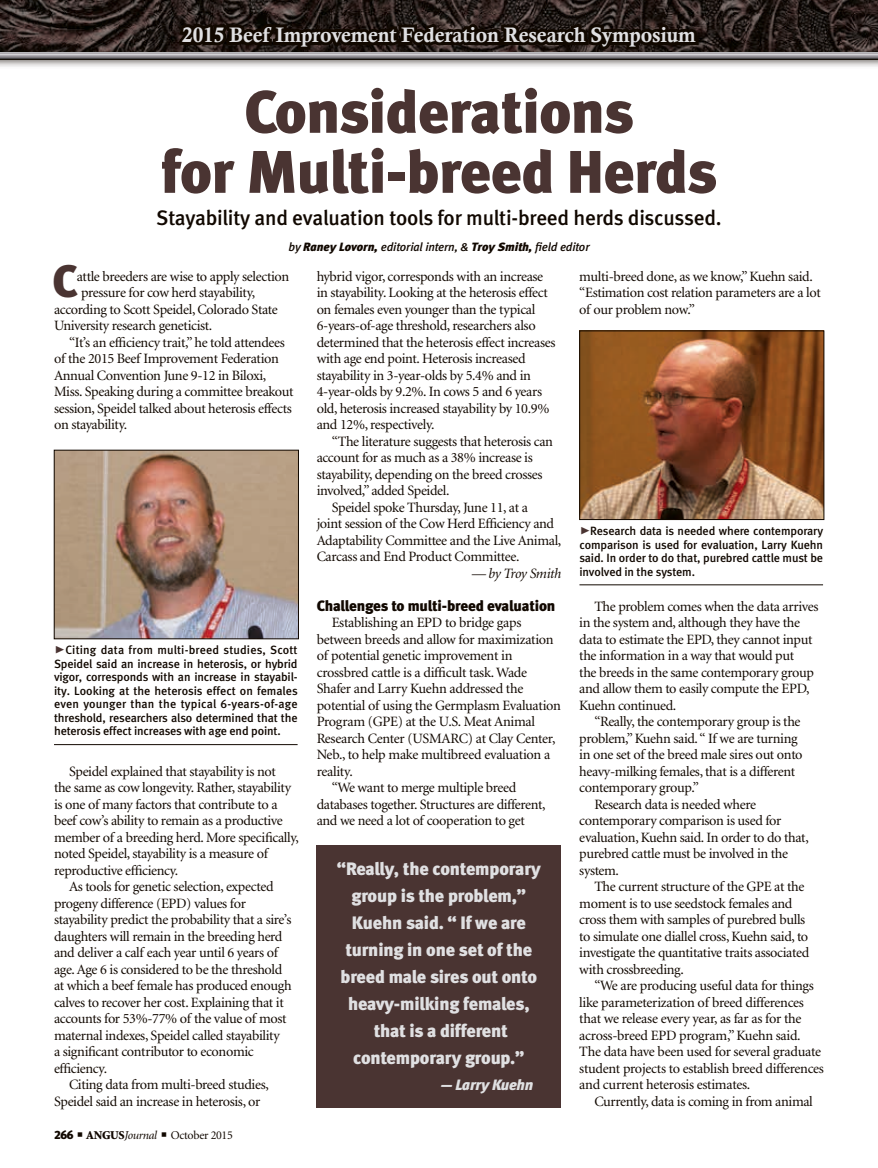
<style>
.page{position:relative;width:878px;height:1168px;background:#fff}
.page>*{position:absolute;margin:0;border:0;box-sizing:border-box;transform-origin:0 0}
.headline{font:60px/60px "Meta Black LF";letter-spacing:-.01em;color:#4a3432;text-align:center}
.Drop_Cap{font:45.45px "Meta Black LF";color:#4a3432}
.deck{font:21px "Meta Medium LF";letter-spacing:-.01em;color:#110800}
.deck-2{font:21px "Calis MT Bol";letter-spacing:-.01em;color:#e0e0e2}
.pull_quote{font:18px/27px "Meta Black LF";letter-spacing:-.01em;color:#e0e0e2;text-align:center}
.subhead{font:15px "Meta Black LF";letter-spacing:-.01em;color:#110800}
.pull_quote-2{font:italic 15px "Meta Black LF";letter-spacing:-.015em;color:#e0e0e2}
.body_text{font:14.25px/16.5px "Minion";letter-spacing:-.025em;color:#110800}
.Drop_Cap-2{font:14.25px "Minion";letter-spacing:-.025em;color:#110800}
.body_text-2{font:italic 14.25px "Minion";letter-spacing:-.03em;color:#110800}
.cutline_w_rule{font:12px/13.5px "Meta Medium LF";letter-spacing:-.01em;color:#110800;text-align:justify}
.byline{font:italic 12px "Meta Medium LF";letter-spacing:-.01em;color:#110800}
.t1{font:12px "Minion";letter-spacing:-.025em;color:#110800}
.s1{font-family:"Meta Black LF"}
.s2{font-family:"Meta Black Caps Expert";font-size:21px;color:#4a3432}
.s3{font-weight:900}
.s4{font-style:italic}
</style>
<div class="page">
<svg style="left:0;top:0;width:878px;height:67px;background:#39312d"></svg>
<svg style="left:0;top:52px;width:878px;height:7px;background:#9a989c"></svg>
<img style="left:56px;top:452px;width:240px;height:185px">
<div style="left:54px;top:450px;width:244px;height:189px;border:1px solid #110800"></div>
<hr style="left:54px;top:744px;width:243px;height:1px;background:#110800">
<div style="left:316px;top:845px;width:245px;height:262px;background:#4a3432"></div>
<img style="left:581px;top:333px;width:241px;height:185px">
<div style="left:579px;top:331px;width:245px;height:189px;border:1px solid #110800"></div>
<hr style="left:579px;top:584px;width:244px;height:1px;background:#110800">
<p class="deck-2" style="left:182px;top:23px;width:515px">2015 Beef Improvement Federation Research Symposium</p>
<p class="headline" style="left:161px;top:81px;width:558px">Considerations<br>for Multi-breed Herds</p>
<p class="deck" style="left:156px;top:206px;width:567px">Stayability and evaluation tools for multi-breed herds discussed.</p>
<p class="byline" style="left:288px;top:239px;width:302px">by <span class="s1">Raney Lovorn,</span> editorial intern, &amp; <span class="s1">Troy Smith,</span> field editor</p>
<p class="Drop_Cap" style="left:53px;top:254px;width:27px">C</p>
<p class="Drop_Cap-2" style="left:77px;top:269px;width:214px">attle breeders are wise to apply selection</p>
<p class="Drop_Cap-2" style="left:81px;top:285px;width:175px">pressure for cow herd stayability,</p>
<p class="Drop_Cap-2" style="left:54px;top:302px;width:225px">according to Scott Speidel, Colorado State</p>
<p class="Drop_Cap-2" style="left:54px;top:318px;width:160px">University research geneticist.</p>
<p class="body_text" style="left:54px;top:334px;width:241px;text-indent:15px">“It’s an efficiency trait,” he told attendees of the 2015 Beef Improvement Federation Annual Convention June 9-12 in Biloxi, Miss. Speaking during a committee breakout session, Speidel talked about heterosis effects on stayability.</p>
<p class="cutline_w_rule" style="left:54px;top:643px;width:245px"><span class="s2">@</span>Citing data from multi-breed studies, Scott Speidel said an increase in heterosis, or hybrid vigor, corresponds with an increase in stayabil&shy;ity. Looking at the heterosis effect on females even younger than the typical 6-years-of-age threshold, researchers also determined that the heterosis effect increases with age end point.</p>
<p class="body_text" style="left:54px;top:763px;width:246px;text-indent:15px">Speidel explained that stayability is not<br>the same as cow longevity. Rather, stayability is one of many factors that contribute to a beef cow’s ability to remain as a productive member of a breeding herd. More specifically, noted Speidel, stayability is a measure of reproductive efficiency.</p>
<p class="body_text" style="left:54px;top:879px;width:239px;text-indent:15px">As tools for genetic selection, expected progeny difference (EPD) values for stayability predict the probability that a sire’s daughters will remain in the breeding herd and deliver a calf each year until 6 years of age. Age 6 is considered to be the threshold at which a beef female has produced enough calves to recover her cost. Explaining that it accounts for 53%-77% of the value of most maternal indexes, Speidel called stayability<br>a significant contributor to economic efficiency.</p>
<p class="body_text" style="left:54px;top:1077px;width:216px;text-indent:15px">Citing data from multi-breed studies,<br>Speidel said an increase in heterosis, or</p>
<p class="t1" style="left:54px;top:1129px;width:180px"><span class="s1">266</span> ■ <span class="s3">ANGUS</span><span class="s4">Journal</span> ■ October 2015</p>
<p class="body_text" style="left:316px;top:268px;width:240px">hybrid vigor, corresponds with an increase in stayability. Looking at the heterosis effect on females even younger than the typical 6-years-of-age threshold, researchers also determined that the heterosis effect increases with age end point. Heterosis increased stayability in 3-year-olds by 5.4% and in 4-year-olds by 9.2%. In cows 5 and 6 years old, heterosis increased stayability by 10.9% and 12%, respectively.</p>
<p class="body_text" style="left:316px;top:433px;width:238px;text-indent:15px">“The literature suggests that heterosis can account for as much as a 38% increase is stayability, depending on the breed crosses involved,” added Speidel.</p>
<p class="body_text" style="left:316px;top:499px;width:246px;text-indent:15px">Speidel spoke Thursday, June 11, at a<br>joint session of the Cow Herd Efficiency and Adaptability Committee and the Live Animal, Carcass and End Product Committee.</p>
<p class="body_text-2" style="left:471px;top:566px;width:91px">— by Troy Smith</p>
<p class="subhead" style="left:316px;top:596px;width:240px">Challenges to multi-breed evaluation</p>
<p class="body_text" style="left:316px;top:615px;width:246px;text-indent:15px">Establishing an EPD to bridge gaps between breeds and allow for maximization of potential genetic improvement in crossbred cattle is a difficult task. Wade Shafer and Larry Kuehn addressed the potential of using the Germplasm Evaluation Program (GPE) at the U.S. Meat Animal Research Center (USMARC) at Clay Center, Neb., to help make multibreed evaluation a reality.</p>
<p class="body_text" style="left:316px;top:780px;width:230px;text-indent:15px">“We want to merge multiple breed databases together. Structures are different, and we need a lot of cooperation to get</p>
<p class="pull_quote" style="left:337px;top:855px;width:205px">“Really, the contemporary group is the problem,”<br>Kuehn said. “ If we are turning in one set of the breed male sires out onto heavy-milking females, that is a different contemporary group.”</p>
<p class="pull_quote-2" style="left:441px;top:1075px;width:94px">— Larry Kuehn</p>
<p class="body_text" style="left:579px;top:268px;width:243px">multi-breed done, as we know,” Kuehn said. “Estimation cost relation parameters are a lot of our problem now.”</p>
<p class="cutline_w_rule" style="left:579px;top:524px;width:245px"><span class="s2">@</span>Research data is needed where contemporary comparison is used for evaluation, Larry Kuehn said. In order to do that, purebred cattle must be involved in the system.</p>
<p class="body_text" style="left:579px;top:598px;width:241px;text-indent:15px">The problem comes when the data arrives in the system and, although they have the data to estimate the EPD, they cannot input the information in a way that would put<br>the breeds in the same contemporary group and allow them to easily compute the EPD, Kuehn continued.</p>
<p class="body_text" style="left:579px;top:714px;width:225px;text-indent:15px">“Really, the contemporary group is the problem,” Kuehn said. “ If we are turning in one set of the breed male sires out onto heavy-milking females, that is a different contemporary group.”</p>
<p class="body_text" style="left:579px;top:796px;width:231px;text-indent:15px">Research data is needed where contemporary comparison is used for evaluation, Kuehn said. In order to do that, purebred cattle must be involved in the system.</p>
<p class="body_text" style="left:579px;top:879px;width:231px;text-indent:15px">The current structure of the GPE at the moment is to use seedstock females and cross them with samples of purebred bulls to simulate one diallel cross, Kuehn said, to investigate the quantitative traits associated with crossbreeding.</p>
<p class="body_text" style="left:579px;top:978px;width:246px;text-indent:15px">“We are producing useful data for things like parameterization of breed differences that we release every year, as far as for the across-breed EPD program,” Kuehn said.<br>The data have been used for several graduate student projects to establish breed differences and current heterosis estimates.</p>
<p class="body_text" style="left:594px;top:1093px;width:220px">Currently, data is coming in from animal</p>
</div>
